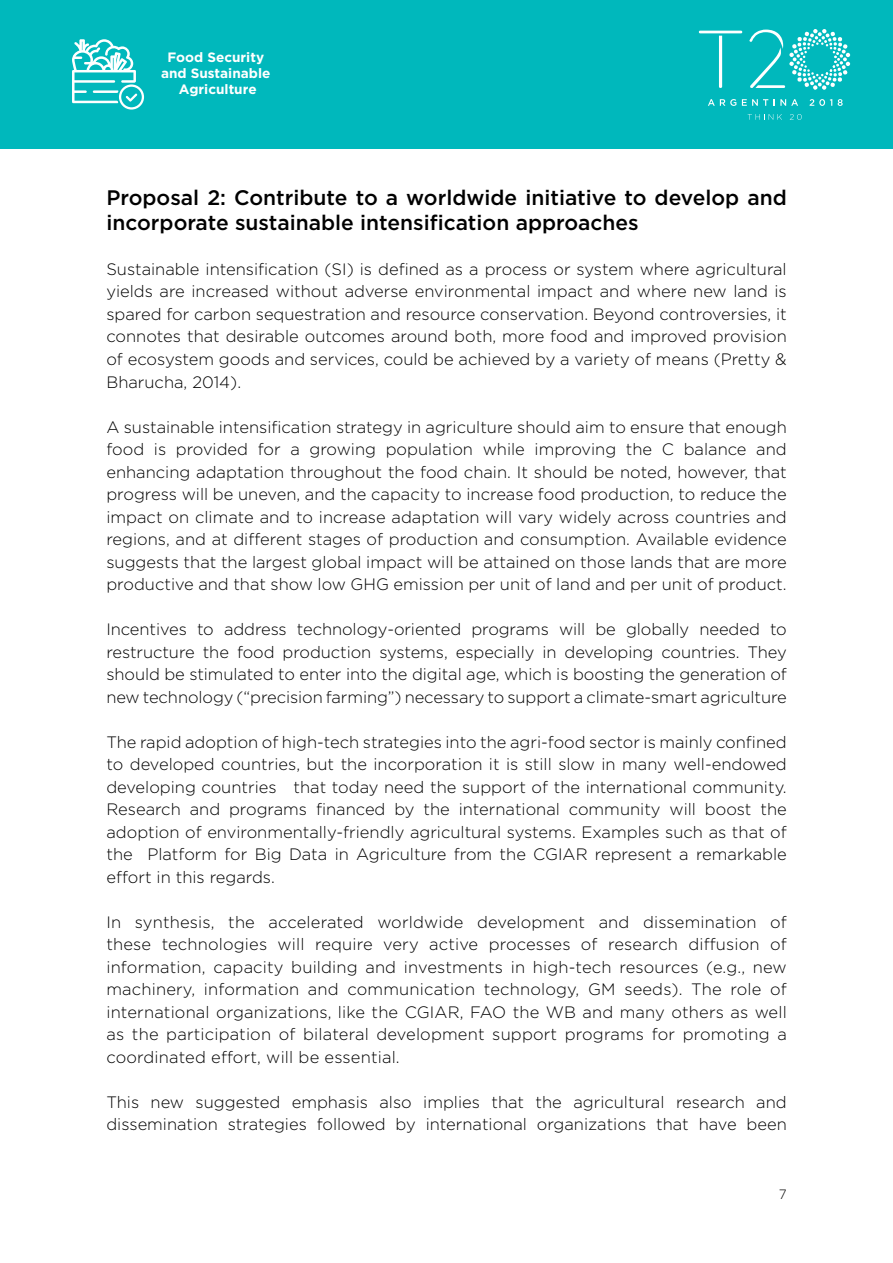
<style>
.page{position:relative;width:893px;height:1263px;background:#fff}
.page>*{position:absolute;margin:0;border:0;box-sizing:border-box;transform-origin:0 0}
.t1{font:500 21px/25.2px "Gotham HTF";color:#000}
.t2{font:300 16.5px/22.5px "Gotham";color:#000;text-align:justify}
.t3{font:700 13.5px/16.2px "Gotham";color:#fff;text-align:center}
.t4{font:300 13.5px "Gotham";color:#000}
</style>
<div class="page">
<div style="left:0;top:0;width:893px;height:149px;background:#00b8bc"></div>
<svg style="left:749px;top:29px;width:101px;height:61px"></svg>
<svg style="left:708px;top:99px;width:28px;height:7px"></svg>
<svg style="left:742px;top:99px;width:26px;height:7px"></svg>
<svg style="left:774px;top:99px;width:24px;height:7px"></svg>
<svg style="left:810px;top:99px;width:22px;height:7px"></svg>
<svg style="left:838px;top:99px;width:5px;height:7px"></svg>
<svg style="left:699px;top:31px;width:43px;height:57px"></svg>
<svg style="left:748px;top:114px;width:34px;height:6px"></svg>
<svg style="left:790px;top:114px;width:12px;height:6px"></svg>
<svg style="left:72px;top:39px;width:72px;height:71px"></svg>
<p class="t3" style="left:161px;top:49px;width:111px">Food Security and Sustainable<br>Agriculture</p>
<p class="t1" style="left:106px;top:184px;width:682px">Proposal 2: Contribute to a worldwide initiative to develop and incorporate sustainable intensification approaches</p>
<p class="t2" style="left:106px;top:257px;width:682px">Sustainable intensification (SI) is defined as a process or system where agricultural yields are increased without adverse environmental impact and where new land is spared for carbon sequestration and resource conservation. Beyond controversies, it connotes that desirable outcomes around both, more food and improved provision of ecosystem goods and services, could be achieved by a variety of means (Pretty &amp; Bharucha, 2014).</p>
<p class="t2" style="left:106px;top:415px;width:682px">A sustainable intensification strategy in agriculture should aim to ensure that enough food is provided for a growing population while improving the C balance and enhancing adaptation throughout the food chain. It should be noted, however, that progress will be uneven, and the capacity to increase food production, to reduce the impact on climate and to increase adaptation will vary widely across countries and regions, and at different stages of production and consumption. Available evidence suggests that the largest global impact will be attained on those lands that are more productive and that show low GHG emission per unit of land and per unit of product.</p>
<p class="t2" style="left:106px;top:617px;width:682px">Incentives to address technology-oriented programs will be globally needed to restructure the food production systems, especially in developing countries. They should be stimulated to enter into the digital age, which is boosting the generation of new technology (“precision farming”) necessary to support a climate-smart agriculture</p>
<p class="t2" style="left:106px;top:730px;width:682px">The rapid adoption of high-tech strategies into the agri-food sector is mainly confined to developed countries, but the incorporation it is still slow in many well-endowed developing countries that today need the support of the international community.<br>Research and programs financed by the international community will boost the adoption of environmentally-friendly agricultural systems. Examples such as that of the Platform for Big Data in Agriculture from the CGIAR represent a remarkable effort in this regards.</p>
<p class="t2" style="left:106px;top:910px;width:682px">In synthesis, the accelerated worldwide development and dissemination of these technologies will require very active processes of research diffusion of information, capacity building and investments in high-tech resources (e.g., new machinery, information and communication technology, GM seeds). The role of international organizations, like the CGIAR, FAO the WB and many others as well as the participation of bilateral development support programs for promoting a coordinated effort, will be essential.</p>
<p class="t2" style="left:106px;top:1090px;width:682px">This new suggested emphasis also implies that the agricultural research and dissemination strategies followed by international organizations that have been</p>
<p class="t4" style="left:779px;top:1186px;width:9px">7</p>
</div>
